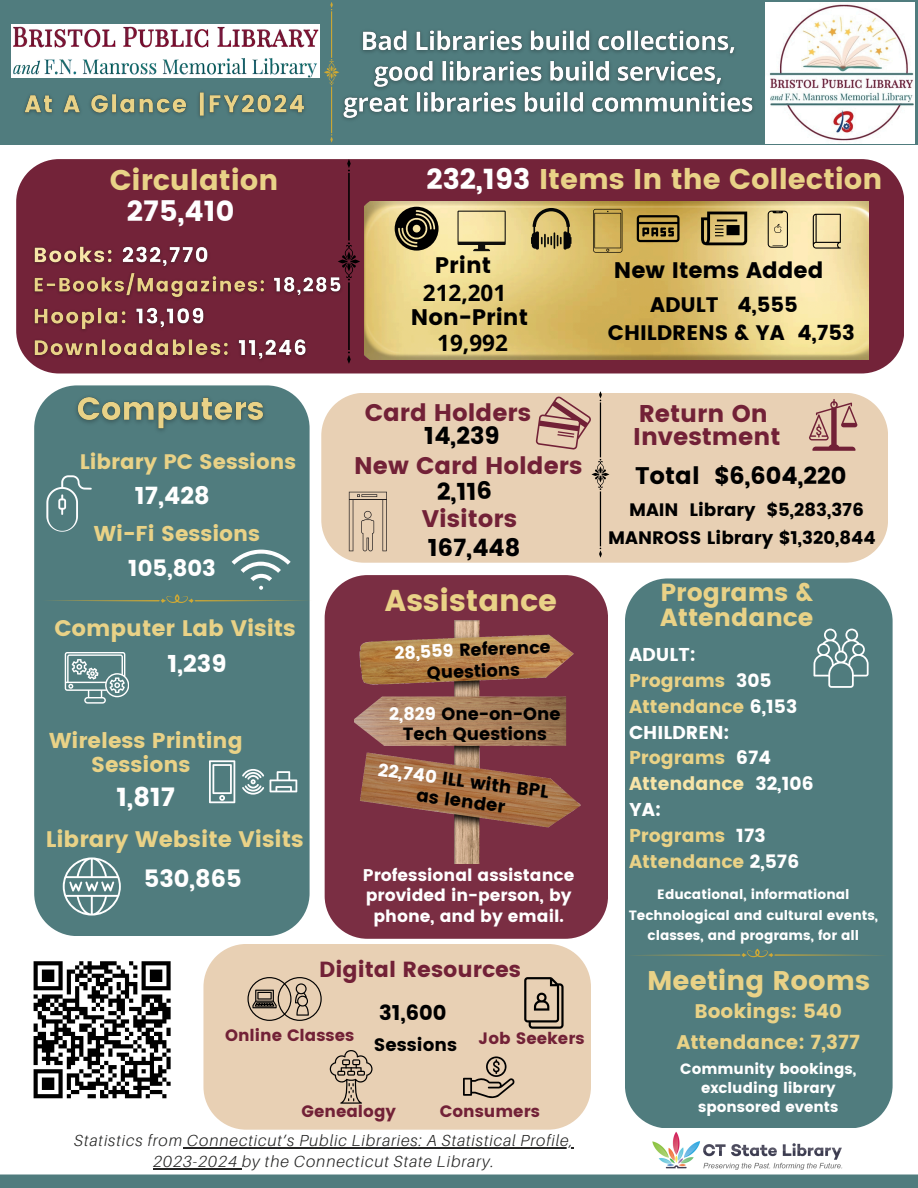
<style>
.page{position:relative;width:918px;height:1188px;background:#fff}
.page>*{position:absolute;margin:0;border:0;box-sizing:border-box;transform-origin:0 0}
.t1{font:30px "Poppins";color:#e9d287}
.t2{font:28.5px/30.3px "Poppins";color:#e9d287}
.t3{font:27px "Poppins";color:#e9d287}
.t4{font:25.65px "Poppins";color:#fff}
.t5{font:24.75px/24.8px "Poppins";color:#e9d287}
.t6{font:24.3px/22.5px "Poppins";color:#722137}
.t7{font:24px "Poppins";color:#722137}
.t8{font:24px "Poppins";color:#000}
.t9{font:24px "Poppins";color:#fff}
.t10{font:22.65px "Poppins";color:#fff}
.t11{font:22.5px "Poppins";color:#e9d287}
.t12{font:22.5px "Poppins";color:#000}
.t13{font:700 22.5px "Open Sans";color:#000}
.t14{font:21.9px "Poppins";color:#722137}
.t15{font:21.6px/23.7px "Poppins";color:#e9d287;text-align:center}
.t16{font:21.45px "Poppins";color:#e9d287}
.t17{font:21px "Poppins";color:#000}
.t18{font:21px "Poppins";color:#e9d287}
.t19{font:19.65px "Poppins";color:#e9d287}
.t20{font:18.6px/25.8px "Poppins";color:#e9d287}
.t21{font:18px/20.5px "Poppins";color:#000;text-align:center}
.t22{font:17.7px/20.2px "Poppins";color:#000;text-align:center}
.t23{font:17.4px/21.5px "Poppins";color:#000;text-align:center}
.t24{font:16.95px/20.2px "Poppins";color:#fff;text-align:center}
.t25{font:16.5px "Poppins";color:#722137}
.t26{font:italic 300 16.05px "Aileron";letter-spacing:.06em;color:#252524}
.t27{font:14.85px "Poppins";color:#fff}
.t28{font:13.5px/20.2px "Poppins";color:#fff;text-align:center}
.s1{color:#fefeff}
.s2{color:#fff}
.s3{color:#f7e5a8}
</style>
<div class="page">
<div style="left:0;top:1174px;width:918px;height:14px;background:#507c7e"></div>
<img style="left:633px;top:1131px;width:226px;height:44px">
<div style="left:0;top:0;width:918px;height:145px;background:#507c7e"></div>
<div style="left:16px;top:159px;width:888px;height:215px;background:#732339"></div>
<div style="left:34px;top:385px;width:276px;height:551px;background:#507c7e"></div>
<div style="left:321px;top:393px;width:567px;height:170px;background:#e8d0b4"></div>
<div style="left:325px;top:575px;width:283px;height:364px;background:#7a2e43"></div>
<div style="left:625px;top:578px;width:268px;height:550px;background:#507c7e"></div>
<div style="left:203px;top:944px;width:388px;height:186px;background:#e8d0b4"></div>
<svg style="left:46px;top:475px;width:45px;height:57px;background:#688d8f"></svg>
<img style="left:11px;top:25px;width:309px;height:52px">
<svg style="left:814px;top:629px;width:55px;height:59px;background:#749799"></svg>
<svg style="left:209px;top:760px;width:88px;height:43px;background:#77999b"></svg>
<img style="left:365px;top:201px;width:504px;height:159px">
<svg style="left:395px;top:207px;width:44px;height:44px;background:#615a40"></svg>
<svg style="left:458px;top:211px;width:48px;height:40px;background:#d2c38d"></svg>
<svg style="left:531px;top:208px;width:40px;height:42px;background:#998853"></svg>
<svg style="left:593px;top:209px;width:29px;height:44px"></svg>
<svg style="left:813px;top:214px;width:28px;height:35px"></svg>
<svg style="left:701px;top:212px;width:46px;height:33px;background:#807147"></svg>
<svg style="left:768px;top:211px;width:20px;height:37px"></svg>
<svg style="left:637px;top:215px;width:43px;height:27px"></svg>
<svg style="left:330px;top:1050px;width:43px;height:54px;background:#beaa93"></svg>
<svg style="left:627px;top:949px;width:261px;height:8px;background:#5c8076"></svg>
<svg style="left:42px;top:550px;width:268px;height:53px;background:#588181"></svg>
<svg style="left:536px;top:391px;width:73px;height:167px;background:#dbc0a8"></svg>
<img style="left:343px;top:30px;width:410px;height:90px">
<svg style="left:324px;top:2px;width:15px;height:140px"></svg>
<img style="left:766px;top:2px;width:148px;height:141px">
<svg style="left:350px;top:259px;width:10px;height:4px"></svg>
<svg style="left:342px;top:159px;width:14px;height:205px;background:#5f1d2f"></svg>
<svg style="left:247px;top:977px;width:75px;height:44px;background:#b8a58f"></svg>
<svg style="left:463px;top:1056px;width:52px;height:42px;background:#bba791"></svg>
<svg style="left:524px;top:977px;width:40px;height:52px;background:#9f8f7c"></svg>
<img style="left:355px;top:620px;width:226px;height:243px">
<svg style="left:349px;top:492px;width:38px;height:59px;background:#ccb69e"></svg>
<svg style="left:809px;top:399px;width:48px;height:52px;background:#c49b8e"></svg>
<svg style="left:65px;top:652px;width:64px;height:52px;background:#7e9ea0"></svg>
<svg style="left:63px;top:857px;width:58px;height:59px"></svg>
<img style="left:28px;top:239px;width:320px;height:128px">
<img style="left:24px;top:92px;width:281px;height:25px">
<hr style="left:183px;top:1147px;width:391px;height:1px;background:#252524">
<hr style="left:153px;top:1168px;width:89px;height:1px;background:#252524">
<img style="left:67px;top:385px;width:205px;height:55px">
<svg style="left:33px;top:961px;width:138px;height:138px"></svg>
<h1 class="t2" style="left:127px;top:165px;width:153px;text-indent:-17px">Circulation<br><span class="s1">275,410</span></h1>
<p class="t2" style="left:426px;top:164px;width:458px"><span class="s2">232,193</span> Items In the Collection</p>
<p class="t12" style="left:435px;top:252px;width:58px">Print</p>
<p class="t12" style="left:411px;top:304px;width:119px">Non-Print</p>
<p class="t13" style="left:423px;top:277px;width:85px">212,201</p>
<p class="t13" style="left:437px;top:327px;width:72px">19,992</p>
<h6 class="t12" style="left:614px;top:257px;width:211px">New Items Added</h6>
<p class="t17" style="left:650px;top:292px;width:149px">ADULT 4,555</p>
<p class="t17" style="left:608px;top:321px;width:248px">CHILDRENS &amp; YA 4,753</p>
<p class="t18" style="left:80px;top:449px;width:218px">Library PC Sessions</p>
<p class="t9" style="left:135px;top:481px;width:76px">17,428</p>
<p class="t16" style="left:94px;top:521px;width:168px">Wi-Fi Sessions</p>
<p class="t10" style="left:128px;top:555px;width:89px">105,803</p>
<h6 class="t11" style="left:54px;top:615px;width:243px">Computer Lab Visits</h6>
<h3 class="t9" style="left:167px;top:650px;width:61px">1,239</h3>
<h5 class="t15" style="left:49px;top:729px;width:195px">Wireless Printing<br>Sessions</h5>
<h5 class="t4" style="left:116px;top:782px;width:60px">1,817</h5>
<h6 class="t11" style="left:46px;top:826px;width:260px">Library Website Visits</h6>
<h3 class="t9" style="left:144px;top:865px;width:99px">530,865</h3>
<p class="t7" style="left:365px;top:399px;width:168px">Card Holders</p>
<p class="t7" style="left:354px;top:452px;width:230px">New Card Holders</p>
<p class="t7" style="left:422px;top:505px;width:97px">Visitors</p>
<p class="t8" style="left:424px;top:422px;width:77px">14,239</p>
<h3 class="t8" style="left:437px;top:478px;width:56px;rotate:-1deg">2,116</h3>
<p class="t8" style="left:428px;top:533px;width:94px">167,448</p>
<h1 class="t6" style="left:633px;top:403px;width:149px">Return On<br>Investment</h1>
<p class="t8" style="left:635px;top:462px;width:66px">Total</p>
<h6 class="t8" style="left:714px;top:462px;width:134px">$6,604,220</h6>
<h6 class="t21" style="left:629px;top:500px;width:236px">MAIN Library $5,283,376</h6>
<h6 class="t21" style="left:608px;top:527px;width:269px">MANROSS Library $1,320,844</h6>
<h3 class="t1" style="left:385px;top:583px;width:174px">Assistance</h3>
<h3 class="t5" style="left:660px;top:580px;width:155px">Programs &amp;<br>Attendance</h3>
<h3 class="t23" style="left:394px;top:642px;width:158px;rotate:-2deg"><span class="s2">28,559</span> Reference<br>Questions</h3>
<p class="t22" style="left:389px;top:703px;width:173px"><span class="s1">2,829</span> One-on-One<br>Tech Questions</p>
<h3 class="t21" style="left:380px;top:758px;width:173px;rotate:8deg"><span class="s1">22,740</span> ILL with BPL as lender</h3>
<h4 class="t24" style="left:363px;top:865px;width:213px">Professional assistance provided in-person, by phone, and by email.</h4>
<p class="t20" style="left:629px;top:642px;width:186px"><span class="s2">ADULT:<br></span>Programs <span class="s2">305<br></span>Attendance <span class="s2">6,153<br>CHILDREN:<br></span>Programs <span class="s2">674<br></span><span class="s3">Attendance</span> <span class="s2">32,106<br>YA:<br></span>Programs <span class="s2">173<br></span>Attendance <span class="s2">2,576</span></p>
<p class="t28" style="left:629px;top:885px;width:251px">Educational, informational<br>Technological and cultural events, classes, and programs, for all</p>
<h3 class="t14" style="left:319px;top:956px;width:203px">Digital Resources</h3>
<h3 class="t3" style="left:647px;top:965px;width:224px">Meeting Rooms</h3>
<h3 class="t25" style="left:225px;top:1026px;width:131px">Online Classes</h3>
<h5 class="t17" style="left:379px;top:1001px;width:69px">31,600</h5>
<h3 class="t21" style="left:374px;top:1034px;width:85px">Sessions</h3>
<p class="t25" style="left:479px;top:1028px;width:107px">Job Seekers</p>
<p class="t25" style="left:301px;top:1102px;width:96px">Genealogy</p>
<h3 class="t25" style="left:440px;top:1102px;width:102px">Consumers</h3>
<p class="t26" style="left:74px;top:1130px;width:500px">Statistics from Connecticut’s Public Libraries: A Statistical Profile,</p>
<p class="t26" style="left:153px;top:1152px;width:342px">2023-2024 by the Connecticut State Library.</p>
<p class="t19" style="left:695px;top:1000px;width:149px">Bookings: 540</p>
<h4 class="t19" style="left:676px;top:1031px;width:185px">Attendance: 7,377</h4>
<p class="t27" style="left:680px;top:1060px;width:177px">Community bookings,</p>
<h1 class="t27" style="left:701px;top:1079px;width:136px">excluding library</h1>
<h3 class="t27" style="left:698px;top:1098px;width:142px">sponsored events</h3>
</div>
